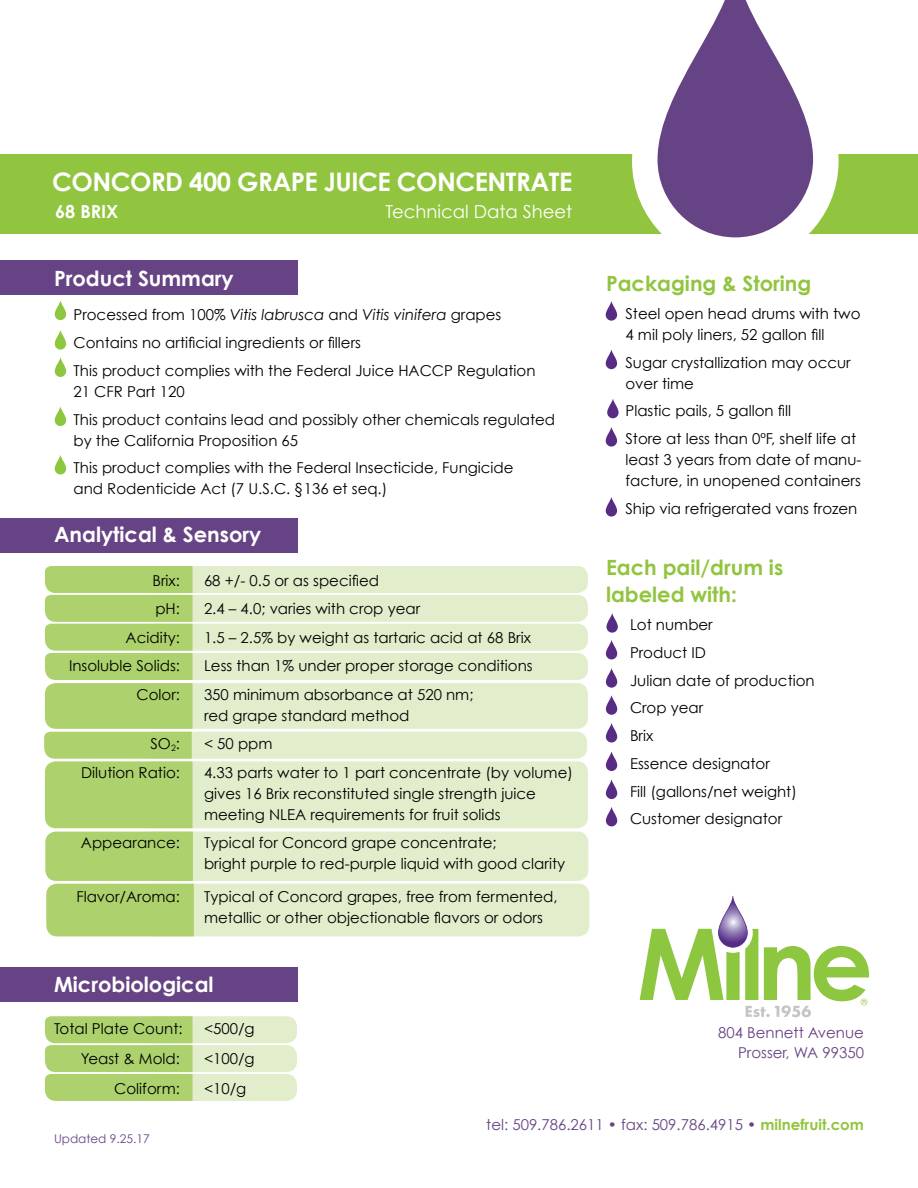
<style>
.page{position:relative;width:918px;height:1188px;background:#fff}
.page>*{position:absolute;margin:0;border:0;box-sizing:border-box;transform-origin:0 0}
.t1{font:700 25.5px "Century Gothic";letter-spacing:-.02em;color:#fff}
.t2{font:700 21px "Century Gothic";color:#fff}
.t3{font:700 21px/27px "Century Gothic";color:#92c53f}
.t4{font:18px "Century Gothic";color:#fff}
.t5{font:700 18px "Century Gothic";color:#fff}
.t6{font:15px/27.8px "Century Gothic";color:#000}
.t7{font:15px/19.5px "Century Gothic";color:#664384;text-align:right}
.t8{font:12px "Century Gothic";color:#664384}
.s1{font-style:italic}
.s2{font-weight:700;color:#92c53f}
</style>
<div class="page">
<div style="left:142px;top:1016px;width:155px;height:27px;background:#e1edcb;border-radius:11px"></div>
<div style="left:142px;top:1045px;width:155px;height:27px;background:#e1edcb;border-radius:11px"></div>
<div style="left:142px;top:1074px;width:155px;height:27px;background:#e1edcb;border-radius:11px"></div>
<svg style="left:45px;top:1016px;width:148px;height:85px;background:#b0d375"></svg>
<div style="left:142px;top:566px;width:446px;height:27px;background:#e1edcb;border-radius:11px"></div>
<div style="left:142px;top:624px;width:446px;height:27px;background:#e1edcb;border-radius:11px"></div>
<div style="left:142px;top:761px;width:446px;height:67px;background:#e1edcb;border-radius:11px"></div>
<div style="left:143px;top:832px;width:445px;height:49px;background:#e1edcb;border-radius:11px"></div>
<div style="left:144px;top:884px;width:445px;height:52px;background:#e1edcb;border-radius:11px"></div>
<div style="left:142px;top:595px;width:446px;height:27px;background:#e1edcb;border-radius:11px"></div>
<div style="left:142px;top:653px;width:446px;height:27px;background:#e1edcb;border-radius:11px"></div>
<div style="left:142px;top:732px;width:445px;height:27px;background:#e1edcb;border-radius:11px"></div>
<div style="left:142px;top:683px;width:446px;height:46px;background:#e1edcb;border-radius:11px"></div>
<svg style="left:44px;top:566px;width:150px;height:370px;background:#b2d477"></svg>
<div style="left:0;top:967px;width:297px;height:35px;background:#664384"></div>
<div style="left:0;top:260px;width:297px;height:35px;background:#664384"></div>
<div style="left:0;top:518px;width:297px;height:35px;background:#664384"></div>
<div style="left:0;top:154px;width:918px;height:79px;background:#92c53f"></div>
<svg style="left:640px;top:896px;width:229px;height:121px"></svg>
<svg style="left:632px;top:151px;width:207px;height:87px;fill:#fff"></svg>
<svg style="left:658px;top:0;width:155px;height:237px"></svg>
<svg style="left:55px;top:301px;width:11px;height:19px"></svg>
<svg style="left:55px;top:330px;width:11px;height:20px"></svg>
<svg style="left:55px;top:358px;width:11px;height:19px"></svg>
<svg style="left:55px;top:407px;width:11px;height:19px"></svg>
<svg style="left:55px;top:455px;width:11px;height:19px"></svg>
<svg style="left:606px;top:301px;width:11px;height:20px"></svg>
<svg style="left:606px;top:350px;width:11px;height:19px"></svg>
<svg style="left:607px;top:399px;width:12px;height:19px"></svg>
<svg style="left:606px;top:427px;width:11px;height:20px"></svg>
<svg style="left:606px;top:497px;width:11px;height:20px"></svg>
<svg style="left:606px;top:640px;width:11px;height:19px"></svg>
<svg style="left:606px;top:669px;width:11px;height:19px"></svg>
<svg style="left:606px;top:696px;width:11px;height:19px"></svg>
<svg style="left:606px;top:723px;width:11px;height:20px"></svg>
<svg style="left:606px;top:752px;width:11px;height:19px"></svg>
<svg style="left:606px;top:780px;width:11px;height:19px"></svg>
<svg style="left:606px;top:807px;width:11px;height:19px"></svg>
<svg style="left:606px;top:613px;width:12px;height:20px"></svg>
<h1 class="t1" style="left:52px;top:166px;width:522px">CONCORD 400 GRAPE JUICE CONCENTRATE</h1>
<p class="t5" style="left:55px;top:200px;width:65px">68 BRIX</p>
<p class="t4" style="left:385px;top:200px;width:188px">Technical Data Sheet</p>
<h2 class="t2" style="left:54px;top:265px;width:181px">Product Summary</h2>
<p class="t6" style="left:74px;top:301px;width:463px">Processed from 100% <span class="s1">Vitis labrusca</span> and <span class="s1">Vitis vinifera</span> grapes<br>Contains no artificial ingredients or fillers<br>This product complies with the Federal Juice HACCP Regulation</p>
<p class="t6" style="left:74px;top:377px;width:483px">21 CFR Part 120<br>This product contains lead and possibly other chemicals regulated</p>
<p class="t6" style="left:74px;top:426px;width:442px">by the California Proposition 65<br>This product complies with the Federal Insecticide, Fungicide</p>
<p class="t6" style="left:74px;top:475px;width:315px">and Rodenticide Act (7 U.S.C. §136 et seq.)</p>
<h2 class="t2" style="left:54px;top:522px;width:209px">Analytical &amp; Sensory</h2>
<p class="t6" style="left:153px;top:566px;width:29px">Brix:</p>
<p class="t6" style="left:204px;top:566px;width:177px">68 +/- 0.5 or as specified</p>
<p class="t6" style="left:155px;top:595px;width:26px">pH:</p>
<p class="t6" style="left:204px;top:595px;width:218px">2.4 – 4.0; varies with crop year</p>
<p class="t6" style="left:126px;top:623px;width:56px">Acidity:</p>
<p class="t6" style="left:204px;top:623px;width:329px">1.5 – 2.5% by weight as tartaric acid at 68 Brix</p>
<p class="t6" style="left:69px;top:652px;width:112px">Insoluble Solids:</p>
<p class="t6" style="left:204px;top:652px;width:330px">Less than 1% under proper storage conditions</p>
<p class="t6" style="left:136px;top:680px;width:45px">Color:</p>
<p class="t6" style="left:204px;top:684px;width:271px;line-height:21px">350 minimum absorbance at 520 nm; red grape standard method</p>
<p class="t6" style="left:150px;top:730px;width:31px">SO<sub>2</sub>:</p>
<p class="t6" style="left:204px;top:730px;width:70px">&lt; 50 ppm</p>
<p class="t6" style="left:81px;top:758px;width:100px">Dilution Ratio:</p>
<p class="t6" style="left:204px;top:762px;width:370px;line-height:21px">4.33 parts water to 1 part concentrate (by volume) gives 16 Brix reconstituted single strength juice meeting NLEA requirements for fruit solids</p>
<p class="t6" style="left:81px;top:829px;width:101px">Appearance:</p>
<p class="t6" style="left:204px;top:832px;width:363px;line-height:21px">Typical for Concord grape concentrate;<br>bright purple to red-purple liquid with good clarity</p>
<p class="t6" style="left:76px;top:883px;width:105px">Flavor/Aroma:</p>
<p class="t6" style="left:204px;top:886px;width:355px;line-height:21px">Typical of Concord grapes, free from fermented, metallic or other objectionable flavors or odors</p>
<h2 class="t2" style="left:54px;top:971px;width:161px">Microbiological</h2>
<p class="t6" style="left:54px;top:1015px;width:130px">Total Plate Count:</p>
<p class="t6" style="left:204px;top:1015px;width:52px">&lt;500/g</p>
<p class="t6" style="left:81px;top:1045px;width:101px">Yeast &amp; Mold:</p>
<p class="t6" style="left:204px;top:1045px;width:52px">&lt;100/g</p>
<p class="t6" style="left:114px;top:1075px;width:67px">Coliform:</p>
<p class="t6" style="left:204px;top:1075px;width:44px">&lt;10/g</p>
<h2 class="t3" style="left:606px;top:270px;width:207px">Packaging &amp; Storing</h2>
<p class="t6" style="left:626px;top:303px;width:237px;line-height:21px">Steel open head drums with two<br>4 mil poly liners, 52 gallon fill</p>
<p class="t6" style="left:626px;top:351px;width:227px;line-height:21px">Sugar crystallization may occur over time</p>
<p class="t6" style="left:626px;top:397px;width:232px">Plastic pails, 5 gallon fill<br>Store at less than 0ºF, shelf life at</p>
<p class="t6" style="left:626px;top:449px;width:238px;line-height:21px">least 3 years from date of manu&shy;facture, in unopened containers</p>
<p class="t6" style="left:626px;top:494px;width:233px">Ship via refrigerated vans frozen</p>
<h2 class="t3" style="left:606px;top:554px;width:179px">Each pail/drum is labeled with:</h2>
<p class="t6" style="left:630px;top:611px;width:186px">Lot number<br>Product ID<br>Julian date of production<br>Crop year<br>Brix<br>Essence designator<br>Fill (gallons/net weight)<br>Customer designator</p>
<p class="t7" style="left:718px;top:1023px;width:147px">804 Bennett Avenue<br>Prosser, WA 99350</p>
<p class="t8" style="left:54px;top:1131px;width:97px">Updated 9.25.17</p>
<p class="t7" style="left:486px;top:1115px;width:379px">tel: 509.786.2611 • fax: 509.786.4915 • <span class="s2">milnefruit.com</span></p>
</div>
